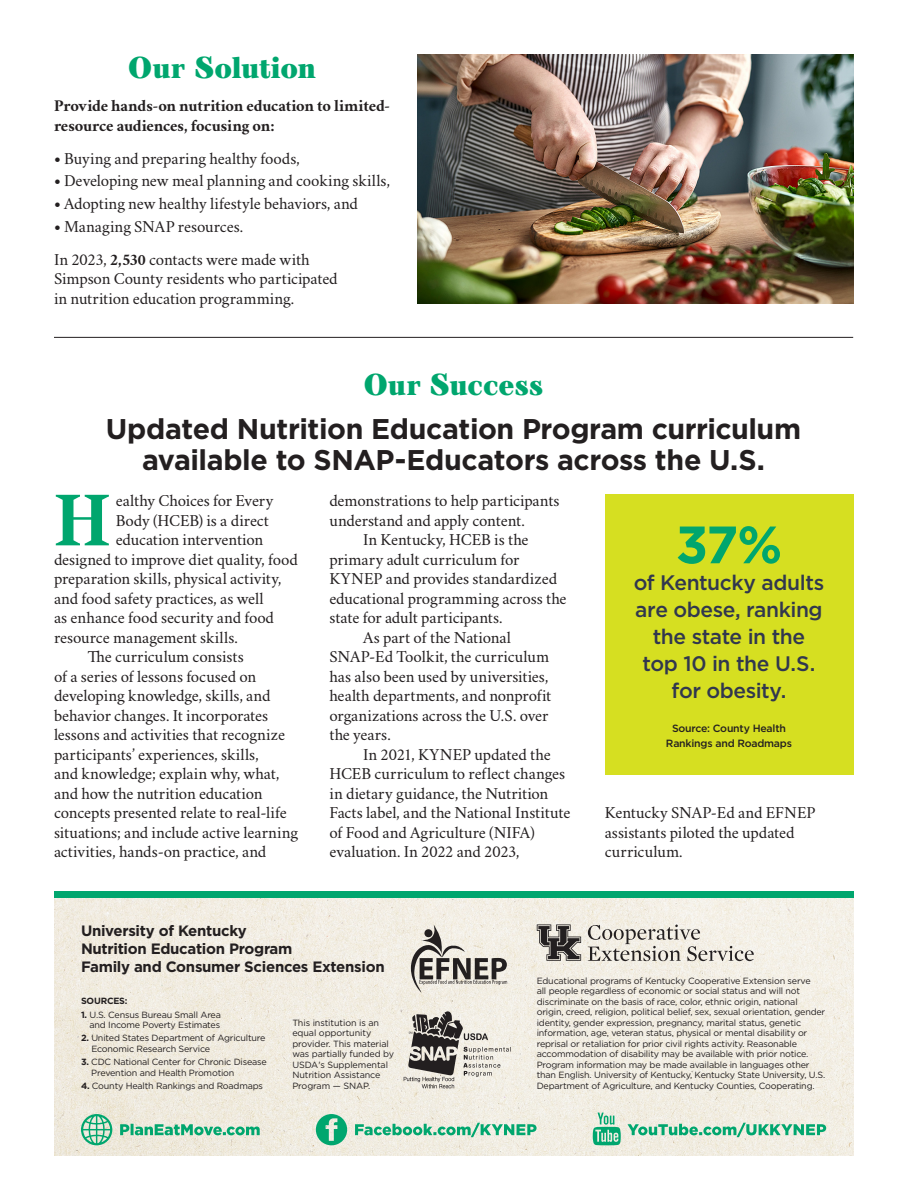
<style>
.page{position:relative;width:918px;height:1188px;background:#fff}
.page>*{position:absolute;margin:0;border:0;box-sizing:border-box;transform-origin:0 0}
.Body{font:700 72.15px "TT Barrels";color:#00a66e}
.Body-2{font:700 52.5px "Gotham";color:#00a66e}
.Section_Heading{font:900 30px "TT Barrels";letter-spacing:-.005em;color:#00a66e}
.Headline{font:700 28.5px/31.5px "Gotham";letter-spacing:-.015em;color:#231f20;text-align:center}
.Body-3{font:500 21px/27px "Gotham";letter-spacing:-.02em;color:#31374e;text-align:center}
.Body-4{font:16.5px/19.5px "Crimson";letter-spacing:-.01em;color:#231f20}
.Body_Front{font:16.5px/19.5px "Crimson";letter-spacing:-.005em;color:#231f20}
.Body_Front-2{font:700 16.5px/19.5px "Crimson";letter-spacing:-.01em;color:#231f20}
.Credit_box_heading{font:700 15px "Gotham";letter-spacing:-.02em;color:#231f20}
.Body-5{font:500 10.5px/15px "Gotham";letter-spacing:-.02em;color:#231f20;text-align:center}
.Sources{font:9px/10.5px "Gotham";letter-spacing:-.02em;color:#231f20}
.Sources-2{font:700 9px "Gotham";letter-spacing:-.02em;color:#231f20}
.s1{font-weight:700}
</style>
<div class="page">
<img style="left:54px;top:897px;width:799px;height:259px">
<div style="left:54px;top:891px;width:799px;height:6px;background:#00a66e"></div>
<hr style="left:54px;top:337px;width:799px;height:1px;background:#231f20">
<svg style="left:537px;top:924px;width:217px;height:37px;background:#c2beb6"></svg>
<svg style="left:316px;top:1114px;width:31px;height:31px"></svg>
<svg style="left:355px;top:1123px;width:182px;height:14px;background:#8fcfb2"></svg>
<svg style="left:120px;top:1124px;width:140px;height:11px;background:#72c6a3"></svg>
<svg style="left:81px;top:1114px;width:31px;height:31px"></svg>
<svg style="left:628px;top:1123px;width:198px;height:14px;background:#90d0b3"></svg>
<svg style="left:593px;top:1113px;width:28px;height:32px"></svg>
<svg style="left:404px;top:1011px;width:107px;height:77px;background:#b7b3ac"></svg>
<svg style="left:411px;top:924px;width:96px;height:68px;background:#bebab2"></svg>
<div style="left:605px;top:494px;width:248px;height:280px;background:#d6df21"></div>
<img style="left:417px;top:54px;width:436px;height:250px">
<p class="Section_Heading" style="left:128px;top:50px;width:189px">Our Solution</p>
<p class="Body_Front-2" style="left:54px;top:96px;width:338px">Provide hands-on nutrition education to limited&shy;resource audiences, focusing on:</p>
<p class="Body_Front" style="left:54px;top:147px;width:247px"><span class="s1">•</span> Buying and preparing healthy foods,</p>
<p class="Body_Front" style="left:54px;top:170px;width:338px"><span class="s1">•</span> Developing new meal planning and cooking skills,</p>
<p class="Body_Front" style="left:54px;top:193px;width:306px"><span class="s1">•</span> Adopting new healthy lifestyle behaviors, and</p>
<p class="Body_Front" style="left:54px;top:216px;width:191px"><span class="s1">•</span> Managing SNAP resources.</p>
<p class="Body_Front" style="left:54px;top:249px;width:285px">In 2023, <span class="s1">2,530</span> contacts were made with<br>Simpson County residents who participated in nutrition education programming.</p>
<p class="Section_Heading" style="left:364px;top:367px;width:181px">Our Success</p>
<p class="Headline" style="left:106px;top:413px;width:697px">Updated Nutrition Education Program curriculum available to SNAP-Educators across the U.S.</p>
<p class="Body" style="left:54px;top:478px;width:58px">H</p>
<p class="Body-4" style="left:116px;top:490px;width:159px">ealthy Choices for Every</p>
<p class="Body-4" style="left:116px;top:510px;width:155px">Body (HCEB) is a direct</p>
<p class="Body-4" style="left:116px;top:529px;width:149px">education intervention</p>
<p class="Body-4" style="left:54px;top:549px;width:245px">designed to improve diet quality, food</p>
<p class="Body-4" style="left:54px;top:568px;width:229px">preparation skills, physical activity,</p>
<p class="Body-4" style="left:54px;top:588px;width:211px">and food safety practices, as well</p>
<p class="Body-4" style="left:54px;top:607px;width:222px">as enhance food security and food</p>
<p class="Body-4" style="left:54px;top:627px;width:185px">resource management skills.</p>
<p class="Body-4" style="left:54px;top:646px;width:246px;text-indent:34px">The curriculum consists<br>of a series of lessons focused on developing knowledge, skills, and behavior changes. It incorporates lessons and activities that recognize participants’ experiences, skills,<br>and knowledge; explain why, what, and how the nutrition education concepts presented relate to real-life situations; and include active learning activities, hands-on practice, and</p>
<p class="Body-4" style="left:329px;top:490px;width:232px">demonstrations to help participants understand and apply content.</p>
<p class="Body-4" style="left:329px;top:529px;width:239px;text-indent:34px">In Kentucky, HCEB is the primary adult curriculum for<br>KYNEP and provides standardized educational programming across the state for adult participants.</p>
<p class="Body-4" style="left:329px;top:627px;width:224px;text-indent:34px">As part of the National<br>SNAP-Ed Toolkit, the curriculum has also been used by universities, health departments, and nonprofit organizations across the U.S. over the years.</p>
<p class="Body-4" style="left:329px;top:744px;width:243px;text-indent:34px">In 2021, KYNEP updated the<br>HCEB curriculum to reflect changes in dietary guidance, the Nutrition<br>Facts label, and the National Institute of Food and Agriculture (NIFA) evaluation. In 2022 and 2023,</p>
<p class="Credit_box_heading" style="left:81px;top:921px;width:167px">University of Kentucky</p>
<p class="Credit_box_heading" style="left:81px;top:939px;width:213px">Nutrition Education Program</p>
<p class="Credit_box_heading" style="left:81px;top:957px;width:305px">Family and Consumer Sciences Extension</p>
<p class="Body-2" style="left:676px;top:510px;width:108px">37%</p>
<p class="Body-3" style="left:634px;top:569px;width:192px">of Kentucky adults are obese, ranking the state in the top 10 in the U.S. for obesity.</p>
<p class="Body-5" style="left:666px;top:721px;width:128px">Source: County Health<br>Rankings and Roadmaps</p>
<p class="Body-4" style="left:605px;top:802px;width:212px">Kentucky SNAP-Ed and EFNEP assistants piloted the updated curriculum.</p>
<p class="Sources-2" style="left:81px;top:995px;width:48px">SOURCES:</p>
<p class="Sources" style="left:81px;top:1009px;width:142px;text-align:right"><span class="s1">1.</span> U.S. Census Bureau Small Area and Income Poverty Estimates</p>
<p class="Sources" style="left:91px;top:1033px;width:176px;text-indent:-10px"><span class="s1">2.</span> United States Department of Agriculture<br>Economic Research Service</p>
<p class="Sources" style="left:91px;top:1056px;width:177px;text-indent:-10px"><span class="s1">3.</span> CDC National Center for Chronic Disease<br>Prevention and Health Promotion</p>
<p class="Sources" style="left:81px;top:1080px;width:184px"><span class="s1">4.</span> County Health Rankings and Roadmaps</p>
<p class="Sources" style="left:292px;top:1017px;width:103px">This institution is an equal opportunity provider. This material was partially funded by<br>USDA's Supplemental<br>Nutrition Assistance<br>Program — SNAP.</p>
<p class="Sources" style="left:537px;top:975px;width:290px">Educational programs of Kentucky Cooperative Extension serve<br>all people regardless of economic or social status and will not discriminate on the basis of race, color, ethnic origin, national origin, creed, religion, political belief, sex, sexual orientation, gender identity, gender expression, pregnancy, marital status, genetic information, age, veteran status, physical or mental disability or reprisal or retaliation for prior civil rights activity. Reasonable accommodation of disability may be available with prior notice.<br>Program information may be made available in languages other than English. University of Kentucky, Kentucky State University, U.S.<br>Department of Agriculture, and Kentucky Counties, Cooperating.</p>
</div>
